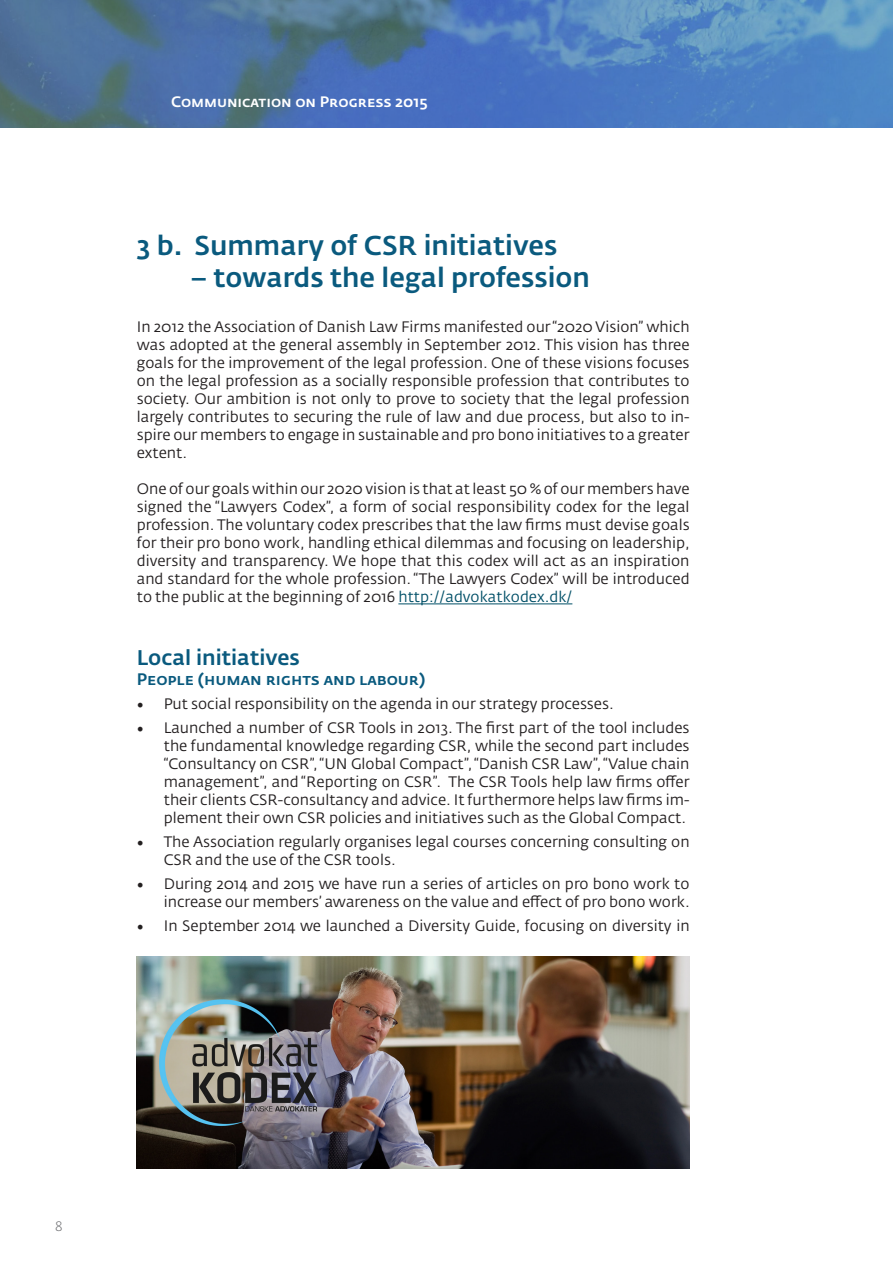
<style>
.page{position:relative;width:893px;height:1263px;background:#fff}
.page>*{position:absolute;margin:0;border:0;box-sizing:border-box;transform-origin:0 0}
.t1{font:500 27px "Fedra Sans Alt Std";color:#0a5a7e}
.t2{font:500 21px "Fedra Sans Alt Std";color:#0a5a7e}
.t3{font:500 16.5px "Fedra Sans Alt Std";color:#0a5a7e}
.t4{font:15px/18px "Fedra Sans Alt Std";color:#231f20;text-align:justify}
.t5{font:500 15px "Fedra Sans Alt Std";color:#fff}
.t6{font:300 13.5px "Fedra Sans Alt Std";color:#6c6d70}
.s1{color:#004f67}
.s2{font-family:"Minion Pro";font-size:18px}
</style>
<div class="page">
<svg style="left:0;top:0;width:893px;height:128px;background:#4f7aae"></svg>
<hr style="left:398px;top:603px;width:174px;height:1px;background:#004f67">
<img style="left:137px;top:956px;width:553px;height:212px">
<p class="t5" style="left:171px;top:93px;width:258px">Communication on Progress 2015</p>
<p class="t1" style="left:137px;top:229px;width:422px">3 b. Summary of CSR initiatives</p>
<p class="t1" style="left:191px;top:261px;width:401px">– towards the legal profession</p>
<p class="t4" style="left:137px;top:318px;width:554px">In 2012 the Association of Danish Law Firms manifested our “2020 Vision” which was adopted at the general assembly in September 2012. This vision has three goals for the improvement of the legal profession. One of these visions focuses on the legal profession as a socially responsible profession that contributes to society. Our ambition is not only to prove to society that the legal profession largely contributes to securing the rule of law and due process, but also to in&shy;spire our members to engage in sustainable and pro bono initiatives to a greater extent.</p>
<p class="t4" style="left:137px;top:480px;width:554px">One of our goals within our 2020 vision is that at least 50 % of our members have signed the “Lawyers Codex”, a form of social responsibility codex for the legal profession. The voluntary codex prescribes that the law firms must devise goals for their pro bono work, handling ethical dilemmas and focusing on leadership, diversity and transparency. We hope that this codex will act as an inspiration and standard for the whole profession. “The Lawyers Codex” will be introduced to the public at the beginning of 2016 <span class="s1">http://advokatkodex.dk/</span></p>
<p class="t2" style="left:137px;top:645px;width:165px">Local initiatives</p>
<p class="t3" style="left:137px;top:669px;width:290px">People (human rights and labour)</p>
<p class="t4" style="left:137px;top:695px;width:478px"><span class="s2">•</span> Put social responsibility on the agenda in our strategy processes.</p>
<p class="t4" style="left:164px;top:719px;width:527px;text-indent:-27px"><span class="s2">•</span> Launched a number of CSR Tools in 2013. The first part of the tool includes the fundamental knowledge regarding CSR, while the second part includes “Consultancy on CSR”, “UN Global Compact”, “Danish CSR Law”, “Value chain management”, and “Reporting on CSR”. The CSR Tools help law firms offer their clients CSR-consultancy and advice. It furthermore helps law firms im&shy;plement their own CSR policies and initiatives such as the Global Compact.</p>
<p class="t4" style="left:164px;top:833px;width:527px;text-indent:-27px"><span class="s2">•</span> The Association regularly organises legal courses concerning consulting on<br>CSR and the use of the CSR tools.</p>
<p class="t4" style="left:137px;top:875px;width:554px;text-align:right"><span class="s2">•</span> During 2014 and 2015 we have run a series of articles on pro bono work to increase our members’ awareness on the value and effect of pro bono work.</p>
<p class="t4" style="left:137px;top:917px;width:554px"><span class="s2">•</span> In September 2014 we launched a Diversity Guide, focusing on diversity in</p>
<p class="t6" style="left:55px;top:1218px;width:9px">8</p>
</div>
